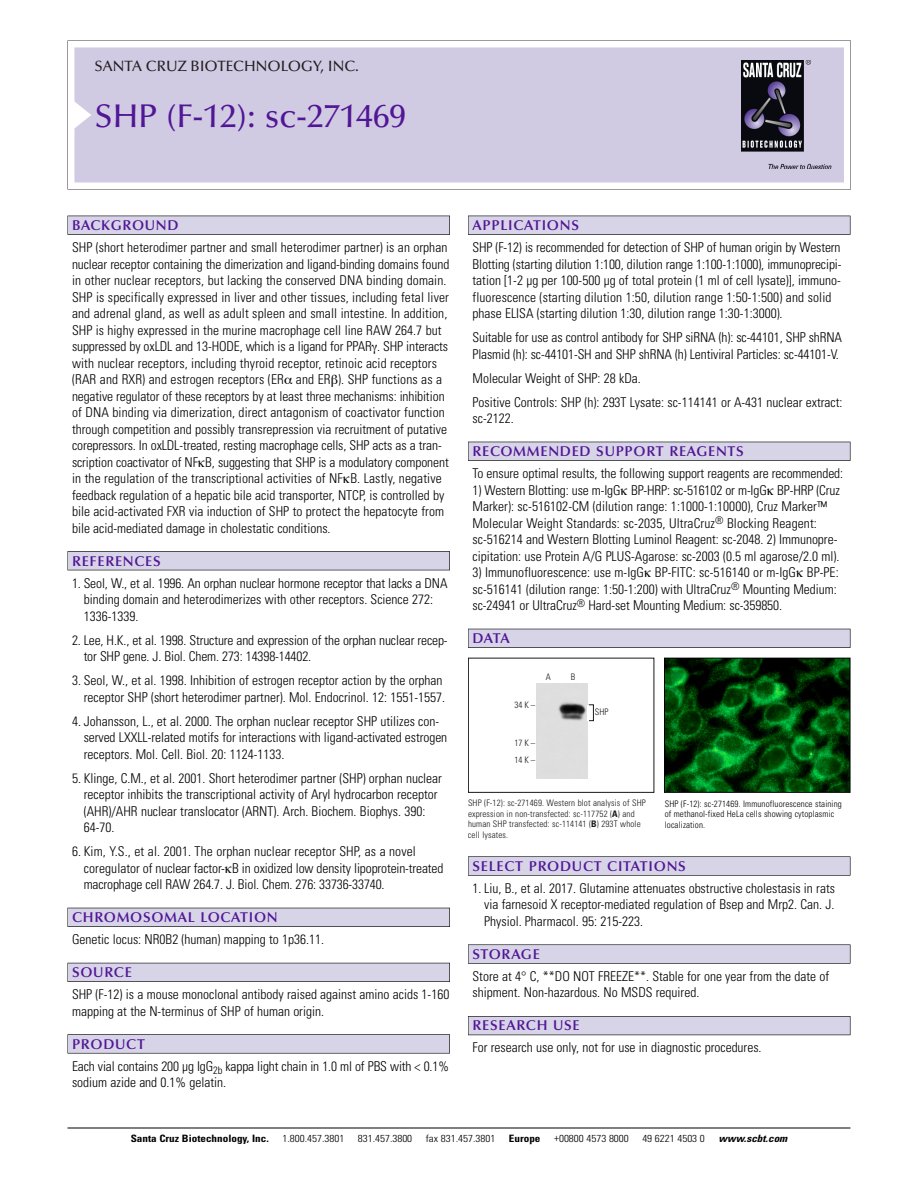
<style>
.page{position:relative;width:918px;height:1188px;background:#fff}
.page>*{position:absolute;margin:0;border:0;box-sizing:border-box;transform-origin:0 0}
.t1{font:500 33px "Optima";color:#511695}
.t2{font:500 15px "Optima";color:#231f20}
.t3{font:600 14.25px "Optima";letter-spacing:.05em;color:#511695}
.t4{font:300 condensed 13.5px/16.5px "Univers";color:#000}
.t5{font:300 condensed 10.2px "Univers";color:#000;scale:1.1 1}
.t6{font:700 condensed 10.2px "Univers";color:#000;scale:1.1 1}
.t7{font:italic 700 condensed 10.2px "Univers";color:#000;scale:1.1 1}
.t8{font:300 condensed 9px/10.5px "Univers";letter-spacing:.015em;color:#191919}
.t9{font:300 condensed 9px/10.5px "Univers";letter-spacing:.015em;color:#000}
.s1{font-weight:700}
</style>
<div class="page">
<svg style="left:74px;top:41px;width:777px;height:148px"></svg>
<div style="left:74px;top:47px;width:770px;height:135px;background:#d1cae3"></div>
<img style="left:741px;top:60px;width:90px;height:108px">
<div style="left:68px;top:216px;width:382px;height:19px;background:#535256"></div>
<div style="left:68px;top:216px;width:381px;height:18px;background:#d7d4e8"></div>
<div style="left:68px;top:551px;width:382px;height:19px;background:#515155"></div>
<div style="left:68px;top:552px;width:381px;height:18px;background:#d7d4e8"></div>
<div style="left:68px;top:908px;width:382px;height:19px;background:#515057"></div>
<div style="left:68px;top:908px;width:381px;height:18px;background:#d7d4e8"></div>
<div style="left:68px;top:963px;width:382px;height:19px;background:#535259"></div>
<div style="left:68px;top:963px;width:381px;height:18px;background:#d7d4e8"></div>
<svg style="left:68px;top:1034px;width:382px;height:20px"></svg>
<div style="left:68px;top:1035px;width:381px;height:18px;background:#d7d4e8"></div>
<div style="left:468px;top:216px;width:382px;height:19px;background:#535256"></div>
<div style="left:468px;top:216px;width:382px;height:18px;background:#d7d4e8"></div>
<div style="left:468px;top:442px;width:382px;height:19px;background:#525156"></div>
<div style="left:468px;top:442px;width:382px;height:18px;background:#d7d4e8"></div>
<div style="left:468px;top:629px;width:382px;height:19px;background:#515057"></div>
<div style="left:468px;top:629px;width:382px;height:18px;background:#d7d4e8"></div>
<div style="left:468px;top:856px;width:382px;height:20px;background:#666"></div>
<div style="left:468px;top:857px;width:382px;height:18px;background:#d7d4e8"></div>
<svg style="left:468px;top:944px;width:382px;height:20px"></svg>
<div style="left:468px;top:945px;width:382px;height:18px;background:#d7d4e8"></div>
<div style="left:468px;top:1016px;width:382px;height:19px;background:#55545b"></div>
<div style="left:468px;top:1017px;width:382px;height:18px;background:#d7d4e8"></div>
<hr style="left:68px;top:1128px;width:782px;height:1px;background:#000">
<img style="left:666px;top:660px;width:182px;height:131px">
<div style="left:664px;top:658px;width:186px;height:135px;border:1px solid #000"></div>
<div style="left:468px;top:658px;width:186px;height:135px;border:1px solid #191919"></div>
<img style="left:536px;top:683px;width:51px;height:95px">
<div style="left:589px;top:705px;width:5px;height:16px;border:1px solid #191919"></div>
<p class="t2" style="left:94px;top:60px;width:266px">SANTA CRUZ BIOTECHNOLOGY, INC.</p>
<h1 class="t1" style="left:94px;top:102px;width:313px">SHP (F-12): sc-271469</h1>
<p class="t3" style="left:72px;top:219px;width:108px">BACKGROUND</p>
<p class="t4" style="left:72px;top:240px;width:379px">SHP (short heterodimer partner and small heterodimer partner) is an orphan nuclear receptor containing the dimerization and ligand-binding domains found in other nuclear receptors, but lacking the conserved DNA binding domain.<br>SHP is specifically expressed in liver and other tissues, including fetal liver and adrenal gland, as well as adult spleen and small intestine. In addition, SHP is highy expressed in the murine macrophage cell line RAW 264.7 but suppressed by oxLDL and 13-HODE, which is a ligand for PPAR . SHP interacts with nuclear receptors, including thyroid receptor, retinoic acid receptors (RAR and RXR) and estrogen receptors (ER and ER ). SHP functions as a negative regulator of these receptors by at least three mechanisms: inhibition of DNA binding via dimerization, direct antagonism of coactivator function through competition and possibly transrepression via recruitment of putative corepressors. In oxLDL-treated, resting macrophage cells, SHP acts as a tran&shy;scription coactivator of NF B, suggesting that SHP is a modulatory component in the regulation of the transcriptional activities of NF B. Lastly, negative feedback regulation of a hepatic bile acid transporter, NTCP, is controlled by bile acid-activated FXR via induction of SHP to protect the hepatocyte from bile acid-mediated damage in cholestatic conditions.</p>
<p class="t3" style="left:72px;top:555px;width:90px">REFERENCES</p>
<p class="t4" style="left:84px;top:576px;width:365px;text-indent:-12px">1. Seol, W., et al. 1996. An orphan nuclear hormone receptor that lacks a DNA binding domain and heterodimerizes with other receptors. Science 272:<br>1336-1339.</p>
<p class="t4" style="left:84px;top:633px;width:366px;text-indent:-12px">2. Lee, H.K., et al. 1998. Structure and expression of the orphan nuclear recep&shy;tor SHP gene. J. Biol. Chem. 273: 14398-14402.</p>
<p class="t4" style="left:72px;top:673px;width:375px;text-align:right">3. Seol, W., et al. 1998. Inhibition of estrogen receptor action by the orphan receptor SHP (short heterodimer partner). Mol. Endocrinol. 12: 1551-1557.</p>
<p class="t4" style="left:84px;top:714px;width:365px;text-indent:-12px">4. Johansson, L., et al. 2000. The orphan nuclear receptor SHP utilizes con&shy;served LXXLL-related motifs for interactions with ligand-activated estrogen receptors. Mol. Cell. Biol. 20: 1124-1133.</p>
<p class="t4" style="left:84px;top:771px;width:360px;text-indent:-12px">5. Klinge, C.M., et al. 2001. Short heterodimer partner (SHP) orphan nuclear receptor inhibits the transcriptional activity of Aryl hydrocarbon receptor (AHR)/AHR nuclear translocator (ARNT). Arch. Biochem. Biophys. 390:<br>64-70.</p>
<p class="t4" style="left:84px;top:844px;width:361px;text-indent:-12px">6. Kim, Y.S., et al. 2001. The orphan nuclear receptor SHP, as a novel coregulator of nuclear factor- B in oxidized low density lipoprotein-treated macrophage cell RAW 264.7. J. Biol. Chem. 276: 33736-33740.</p>
<p class="t3" style="left:72px;top:911px;width:207px">CHROMOSOMAL LOCATION</p>
<p class="t4" style="left:72px;top:933px;width:254px">Genetic locus: NR0B2 (human) mapping to 1p36.11.</p>
<p class="t3" style="left:72px;top:966px;width:61px">SOURCE</p>
<p class="t4" style="left:72px;top:988px;width:379px">SHP (F-12) is a mouse monoclonal antibody raised against amino acids 1-160 mapping at the N-terminus of SHP of human origin.</p>
<p class="t3" style="left:72px;top:1038px;width:74px">PRODUCT</p>
<p class="t4" style="left:72px;top:1059px;width:379px">Each vial contains 200 µg IgG<sub>2b</sub> kappa light chain in 1.0 ml of PBS with &lt; 0.1% sodium azide and 0.1% gelatin.</p>
<p class="t3" style="left:473px;top:219px;width:108px">APPLICATIONS</p>
<p class="t4" style="left:473px;top:240px;width:371px">SHP (F-12) is recommended for detection of SHP of human origin by Western Blotting (starting dilution 1:100, dilution range 1:100-1:1000), immunoprecipi&shy;tation [1-2 µg per 100-500 µg of total protein (1 ml of cell lysate)], immuno&shy;fluorescence (starting dilution 1:50, dilution range 1:50-1:500) and solid phase ELISA (starting dilution 1:30, dilution range 1:30-1:3000).</p>
<p class="t4" style="left:473px;top:330px;width:371px">Suitable for use as control antibody for SHP siRNA (h): sc-44101, SHP shRNA<br>Plasmid (h): sc-44101-SH and SHP shRNA (h) Lentiviral Particles: sc-44101-V.</p>
<p class="t4" style="left:473px;top:367px;width:372px;line-height:24px">Molecular Weight of SHP: 28 kDa.<br>Positive Controls: SHP (h): 293T Lysate: sc-114141 or A-431 nuclear extract:</p>
<p class="t4" style="left:473px;top:411px;width:43px">sc-2122.</p>
<p class="t3" style="left:473px;top:445px;width:273px">RECOMMENDED SUPPORT REAGENTS</p>
<p class="t4" style="left:473px;top:466px;width:372px">To ensure optimal results, the following support reagents are recommended:</p>
<p class="t4" style="left:473px;top:483px;width:369px">1) Western Blotting: use m-IgG BP-HRP: sc-516102 or m-IgG BP-HRP (Cruz Marker): sc-516102-CM (dilution range: 1:1000-1:10000), Cruz Marker™ Molecular Weight Standards: sc-2035, UltraCruz<sup>®</sup> Blocking Reagent: sc-516214 and Western Blotting Luminol Reagent: sc-2048. 2) Immunopre&shy;cipitation: use Protein A/G PLUS-Agarose: sc-2003 (0.5 ml agarose/2.0 ml).</p>
<p class="t4" style="left:473px;top:565px;width:368px">3) Immunofluorescence: use m-IgG BP-FITC: sc-516140 or m-IgG BP-PE: sc-516141 (dilution range: 1:50-1:200) with UltraCruz<sup>®</sup> Mounting Medium: sc-24941 or UltraCruz<sup>®</sup> Hard-set Mounting Medium: sc-359850.</p>
<p class="t3" style="left:473px;top:632px;width:39px">DATA</p>
<p class="t8" style="left:514px;top:701px;width:22px">34K–</p>
<p class="t8" style="left:514px;top:736px;width:22px;line-height:16.6px">17K–<br>14K–</p>
<p class="t8" style="left:546px;top:672px;width:7px">A</p>
<p class="t8" style="left:571px;top:672px;width:6px">B</p>
<p class="t8" style="left:595px;top:707px;width:15px">SHP</p>
<p class="t8" style="left:468px;top:799px;width:179px">SHP (F-12): sc-271469. Western blot analysis of SHP expression in non-transfected: sc-117752 (<span class="s1">A</span>) and human SHP transfected: sc-114141 (<span class="s1">B</span>) 293T whole cell lysates.</p>
<p class="t9" style="left:665px;top:799px;width:179px">SHP (F-12): sc-271469. Immunofluorescence staining of methanol-fixed HeLa cells showing cytoplasmic localization.</p>
<p class="t3" style="left:473px;top:860px;width:215px">SELECT PRODUCT CITATIONS</p>
<p class="t4" style="left:484px;top:881px;width:352px;text-align:justify;text-indent:-12px">1. Liu, B., et al. 2017. Glutamine attenuates obstructive cholestasis in rats via farnesoid X receptor-mediated regulation of Bsep and Mrp2. Can. J.<br>Physiol. Pharmacol. 95: 215-223.</p>
<p class="t3" style="left:473px;top:948px;width:69px">STORAGE</p>
<p class="t4" style="left:473px;top:969px;width:358px">Store at 4° C, **DO NOT FREEZE**. Stable for one year from the date of shipment. Non-hazardous. No MSDS required.</p>
<p class="t3" style="left:473px;top:1020px;width:109px">RESEARCH USE</p>
<p class="t4" style="left:473px;top:1041px;width:291px">For research use only, not for use in diagnostic procedures.</p>
<p class="t6" style="left:131px;top:1135px;width:127px">Santa Cruz Biotechnology, Inc.</p>
<p class="t5" style="left:282px;top:1135px;width:58px">1.800.457.3801</p>
<p class="t5" style="left:358px;top:1135px;width:51px">831.457.3800</p>
<p class="t5" style="left:426px;top:1135px;width:65px">fax 831.457.3801</p>
<p class="t6" style="left:509px;top:1135px;width:30px">Europe</p>
<p class="t5" style="left:554px;top:1135px;width:69px">+00800 4573 8000</p>
<p class="t5" style="left:642px;top:1135px;width:58px">49 6221 4503 0</p>
<p class="t7" style="left:719px;top:1135px;width:66px">www.scbt.com</p>
</div>
